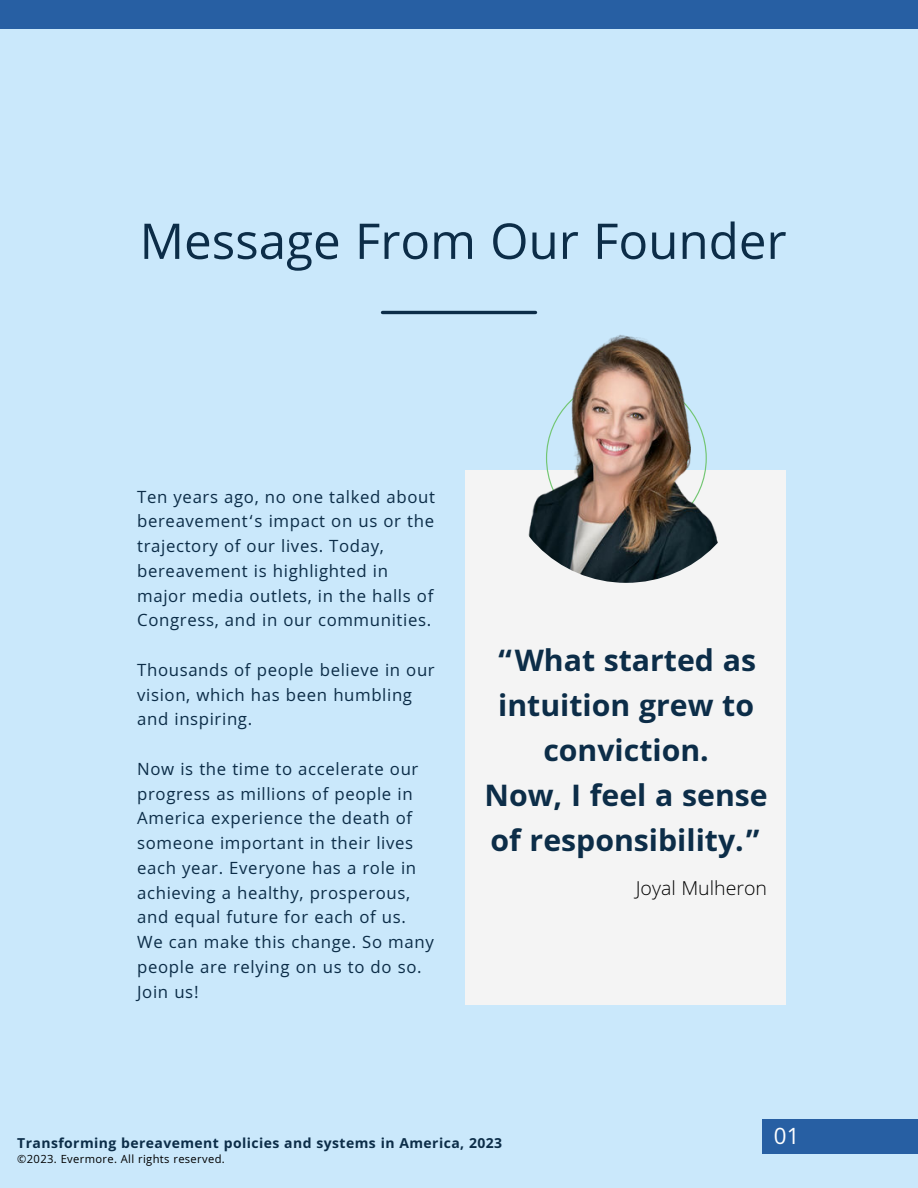
<style>
.page{position:relative;width:918px;height:1188px;background:#cae8fb}
.page>*{position:absolute;margin:0;border:0;box-sizing:border-box;transform-origin:0 0}
.t1{font:52.8px "Khula";color:#0c2d48}
.t2{font:700 32.4px/45px "Khula";color:#0c2d48;text-align:center}
.t3{font:24px "Khula";color:#fff}
.t4{font:300 21px "Khula";color:#000}
.t5{font:18px/24.8px "Khula";letter-spacing:.035em;color:#0c2d48}
.t6{font:700 15px "Khula";letter-spacing:.03em;color:#0c2d48}
.t7{font:12px "Khula";letter-spacing:.03em;color:#000}
</style>
<div class="page">
<div style="left:466px;top:470px;width:320px;height:534px;background:#f4f4f4"></div>
<hr style="left:383px;top:311px;width:153px;height:3px;background:#0c2d48">
<img style="left:501px;top:333px;width:250px;height:250px;border-radius:50%">
<div style="left:0;top:0;width:918px;height:29px;background:#275fa3"></div>
<div style="left:763px;top:1119px;width:155px;height:35px;background:#275fa3"></div>
<h1 class="t1" style="left:140px;top:210px;width:648px">Message From Our Founder</h1>
<p class="t5" style="left:137px;top:484px;width:299px">Ten years ago, no one talked about bereavement‘s impact on us or the trajectory of our lives. Today, bereavement is highlighted in major media outlets, in the halls of Congress, and in our communities.</p>
<p class="t5" style="left:137px;top:657px;width:299px">Thousands of people believe in our vision, which has been humbling and inspiring.</p>
<p class="t5" style="left:137px;top:756px;width:298px">Now is the time to accelerate our progress as millions of people in<br>America experience the death of someone important in their lives each year. Everyone has a role in achieving a healthy, prosperous, and equal future for each of us.<br>We can make this change. So many people are relying on us to do so.<br>Join us!</p>
<h2 class="t2" style="left:484px;top:637px;width:285px">“What started as intuition grew to conviction.<br>Now, I feel a sense of responsibility.”</h2>
<p class="t4" style="left:636px;top:875px;width:133px">Joyal Mulheron</p>
<p class="t6" style="left:17px;top:1134px;width:487px">Transforming bereavement policies and systems in America, 2023</p>
<h3 class="t3" style="left:774px;top:1122px;width:27px">01</h3>
<p class="t7" style="left:17px;top:1152px;width:209px">©2023. Evermore. All rights reserved.</p>
</div>
